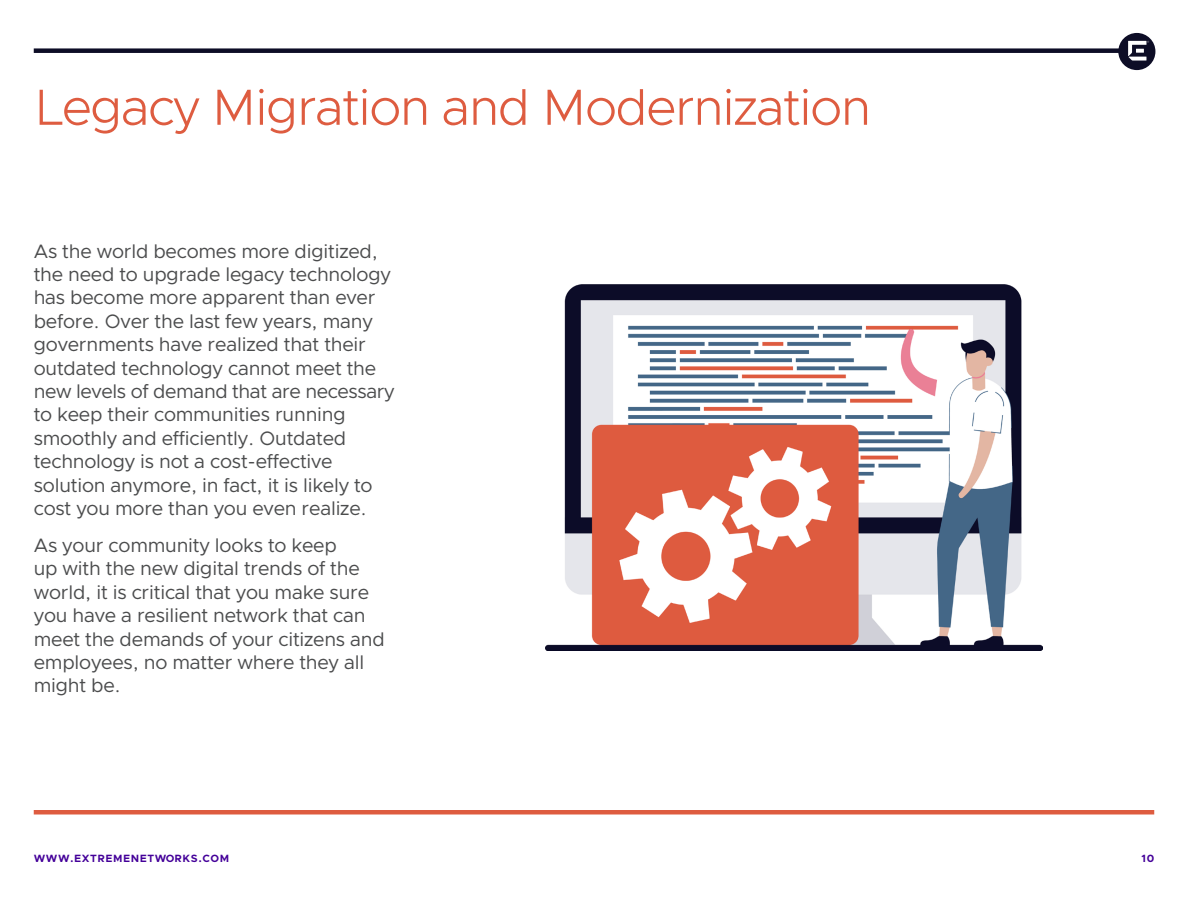
<style>
.page{position:relative;width:1188px;height:918px;background:#fff}
.page>*{position:absolute;margin:0;border:0;box-sizing:border-box;transform-origin:0 0}
.t1{font:300 51px "Clarity City";letter-spacing:-.025em;color:#de5c40}
.Body{font:19.5px/23.4px "Clarity City";letter-spacing:-.01em;color:#4b4c4d}
.t2{font:700 10.65px "Clarity City";letter-spacing:.05em;color:#409}
</style>
<div class="page">
<div style="left:1118px;top:33px;width:37px;height:37px;background:#0d0d26;border-radius:50%"></div>
<svg style="left:1128px;top:41px;width:21px;height:20px"></svg>
<div style="left:34px;top:48px;width:1088px;height:5px;background:#0d0d26"></div>
<hr style="left:34px;top:810px;width:1120px;height:4px;background:#de5c40">
<img style="left:546px;top:284px;width:497px;height:366px">
<h1 class="t1" style="left:34px;top:76px;width:839px">Legacy Migration and Modernization</h1>
<p class="Body" style="left:34px;top:239px;width:362px">As the world becomes more digitized, the need to upgrade legacy technology has become more apparent than ever before. Over the last few years, many governments have realized that their outdated technology cannot meet the new levels of demand that are necessary to keep their communities running smoothly and efficiently. Outdated technology is not a cost-effective solution anymore, in fact, it is likely to cost you more than you even realize.</p>
<p class="Body" style="left:34px;top:534px;width:353px">As your community looks to keep<br>up with the new digital trends of the world, it is critical that you make sure you have a resilient network that can meet the demands of your citizens and employees, no matter where they all might be.</p>
<p class="t2" style="left:34px;top:851px;width:197px">WWW.EXTREMENETWORKS.COM</p>
<p class="t2" style="left:1142px;top:851px;width:14px">10</p>
</div>
